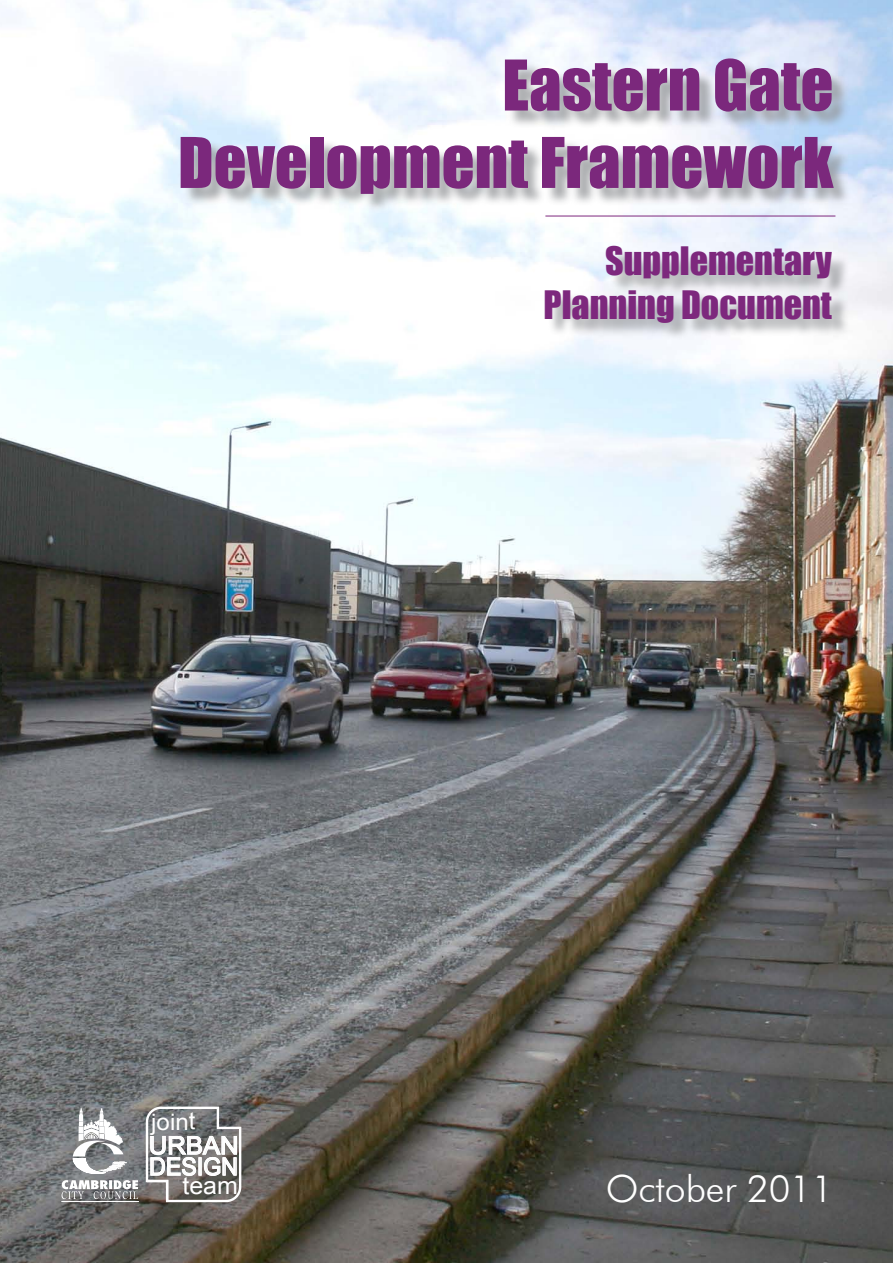
<style>
.page{position:relative;width:893px;height:1263px;background:#fff}
.page>*{position:absolute;margin:0;border:0;box-sizing:border-box;transform-origin:0 0}
.t1{font:64.5px/77.4px "Impact";color:#7b287c;text-align:right}
.t2{font:300 37.5px "Futura BT";color:#fff}
.t3{font:36px/43.2px "Impact";color:#7d287d;text-align:right}
.t4{font:24.75px "Arial";color:#fff;scale:1.04 1}
.t5{font:24.3px "Arial";color:#fff;scale:.95 1}
.t6{font:23.7px "Arial";color:#fff;scale:1.05 1}
.t7{font:22.65px "Arial";color:#fff;scale:1.06 1}
.s1{font-size:23.55px}
</style>
<div class="page">
<img style="left:0;top:0;width:893px;height:1263px">
<div style="left:183px;top:61px;width:668px;height:151px;background:#939598;opacity:.75"></div>
<div style="left:547px;top:249px;width:303px;height:92px;background:#939598;opacity:.75"></div>
<svg style="left:61px;top:1105px;width:182px;height:98px"></svg>
<hr style="left:545px;top:216px;width:290px;height:1px;background:#7d287d">
<p class="t1" style="left:178px;top:45px;width:657px">Eastern Gate<br>Development Framework</p>
<p class="t3" style="left:544px;top:239px;width:290px">Supplementary<br>Planning Document</p>
<p class="t7" style="left:151px;top:1107px;width:43px">join<span class="s1">t</span></p>
<p class="t4" style="left:149px;top:1129px;width:88px">URBAN</p>
<p class="t5" style="left:149px;top:1151px;width:95px">DESIGN</p>
<p class="t6" style="left:182px;top:1170px;width:54px">team</p>
<p class="t2" style="left:606px;top:1165px;width:229px">October 2011</p>
</div>
